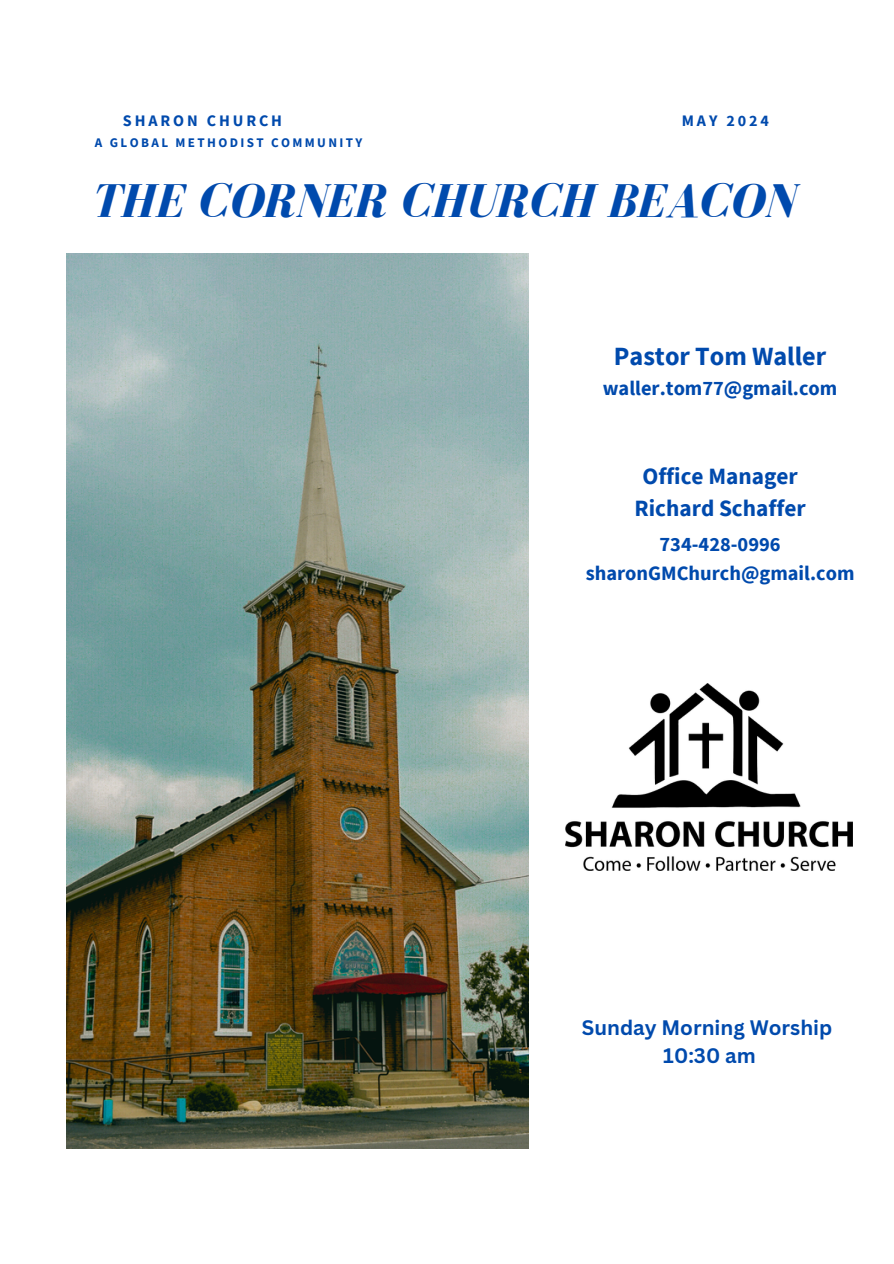
<style>
.page{position:relative;width:894px;height:1264px;background:#fff}
.page>*{position:absolute;margin:0;border:0;box-sizing:border-box;transform-origin:0 0}
.t1{font:italic 700 48.75px "Bodoni FLF";color:#004aad}
.t2{font:700 26.25px "Source Sans Pro";color:#004aad}
.t3{font:700 23.25px/32.4px "Source Sans Pro";color:#004aad;text-align:center}
.t4{font:700 20.4px/28.5px "Source Sans Pro";color:#004aad;text-align:center}
.t5{font:700 20.4px/28.5px "Canva Sans";color:#004aad;text-align:center}
.t6{font:700 16.05px "Source Sans Pro";letter-spacing:.18em;color:#004aad}
.t7{font:700 13.2px "Source Sans Pro";letter-spacing:.18em;color:#004aad}
</style>
<div class="page">
<img style="left:66px;top:254px;width:462px;height:894px">
<img style="left:565px;top:683px;width:287px;height:187px">
<h1 class="t6" style="left:123px;top:110px;width:161px">SHARON CHURCH</h1>
<h1 class="t6" style="left:681px;top:110px;width:89px">MAY 2024</h1>
<p class="t7" style="left:95px;top:134px;width:269px">A GLOBAL METHODIST COMMUNITY</p>
<h3 class="t1" style="left:91px;top:175px;width:704px">THE CORNER CHURCH BEACON</h3>
<h2 class="t2" style="left:613px;top:339px;width:214px">Pastor Tom Waller</h2>
<h2 class="t4" style="left:602px;top:373px;width:236px">waller.tom77@gmail.com</h2>
<h3 class="t3" style="left:634px;top:459px;width:173px">Office Manager<br>Richard Schaffer</h3>
<p class="t4" style="left:585px;top:529px;width:270px">734-428-0996 sharonGMChurch@gmail.com</p>
<h3 class="t5" style="left:581px;top:1012px;width:252px">Sunday Morning Worship<br>10:30 am</h3>
</div>
